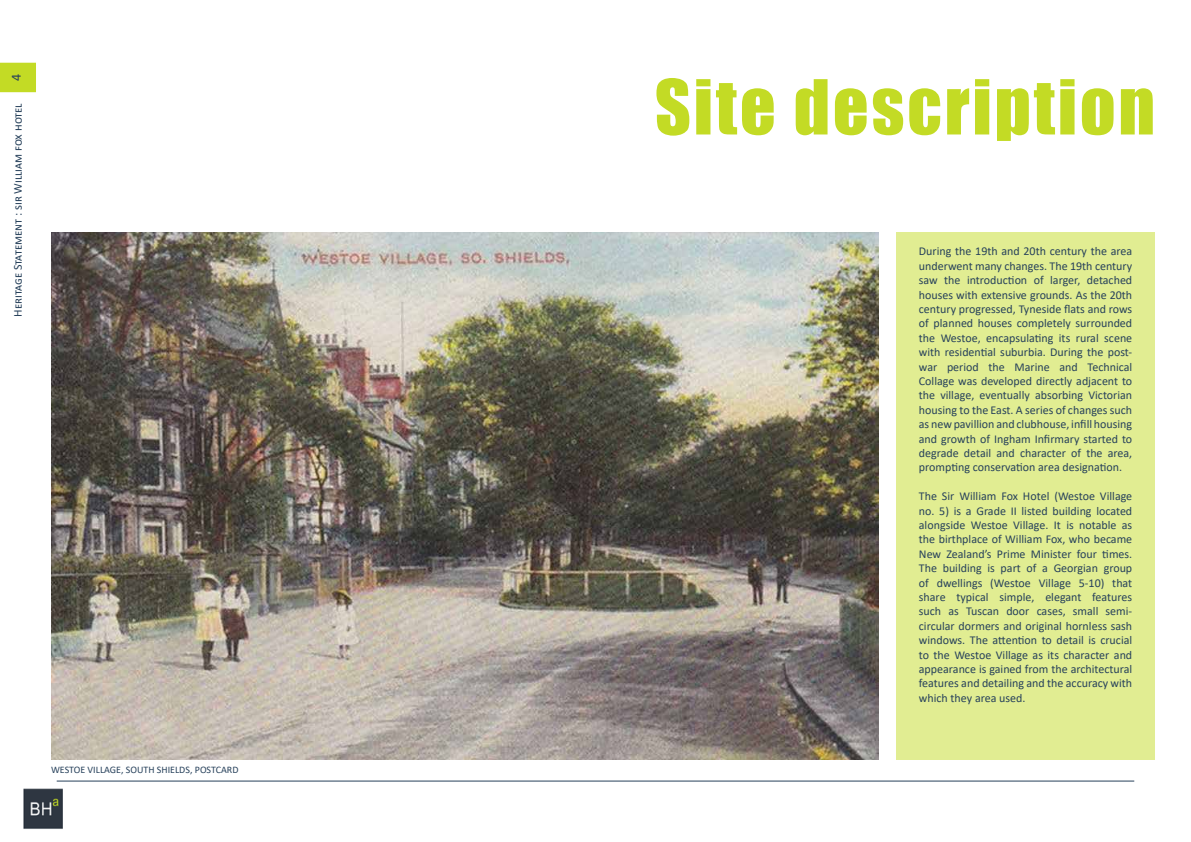
<style>
.page{position:relative;width:1191px;height:842px;background:#fff}
.page>*{position:absolute;margin:0;border:0;box-sizing:border-box;transform-origin:0 0}
.t1{font:70px "Impact";letter-spacing:.04em;color:#c3db25}
.t2{font:14px "Calibri";color:#27415b}
.t3{font:12px/14.4px "Calibri";color:#27415b;text-align:justify}
.t4{font:10px "Calibri";color:#27415b}
</style>
<div class="page">
<hr style="left:57px;top:781px;width:1077px;height:1px;background:#27415b">
<div style="left:0;top:63px;width:36px;height:29px;background:#c3db25"></div>
<img style="left:23px;top:788px;width:39px;height:41px">
<div style="left:896px;top:232px;width:259px;height:527px;background:#e1ed92"></div>
<img style="left:51px;top:232px;width:827px;height:528px">
<p class="t2" style="left:6px;top:81px;width:9px;rotate:-90deg">4</p>
<p class="t3" style="left:10px;top:317px;width:215px;rotate:-90deg">Heritage Statement : sir William fox hotel</p>
<p class="t4" style="left:51px;top:763px;width:189px">WESTOE VILLAGE, SOUTH SHIELDS, POSTCARD</p>
<h1 class="t1" style="left:655px;top:53px;width:502px">Site description</h1>
<p class="t3" style="left:919px;top:244px;width:215px">During the 19th and 20th century the area underwent many changes. The 19th century saw the introduction of larger, detached houses with extensive grounds. As the 20th century progressed, Tyneside flats and rows of planned houses completely surrounded the Westoe, encapsulating its rural scene with residential suburbia. During the post&shy;war period the Marine and Technical Collage was developed directly adjacent to the village, eventually absorbing Victorian housing to the East. A series of changes such as new pavillion and clubhouse, infill housing and growth of Ingham Infirmary started to degrade detail and character of the area, prompting conservation area designation.</p>
<p class="t3" style="left:919px;top:489px;width:215px">The Sir William Fox Hotel (Westoe Village no. 5) is a Grade II listed building located alongside Westoe Village. It is notable as the birthplace of William Fox, who became New Zealand’s Prime Minister four times.<br>The building is part of a Georgian group of dwellings (Westoe Village 5-10) that share typical simple, elegant features such as Tuscan door cases, small semi&shy;circular dormers and original hornless sash windows. The attention to detail is crucial to the Westoe Village as its character and appearance is gained from the architectural features and detailing and the accuracy with which they area used.</p>
</div>
